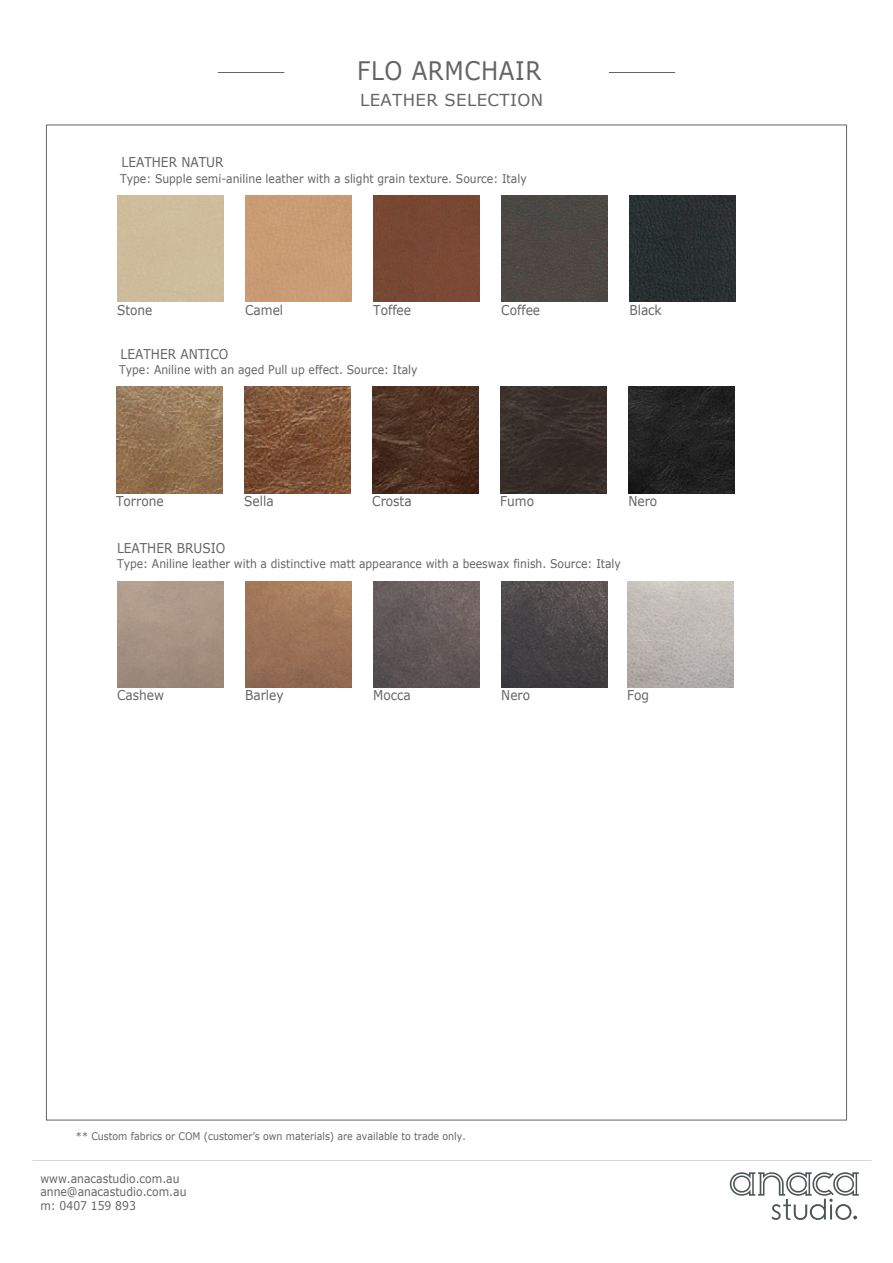
<style>
.page{position:relative;width:893px;height:1263px;background:#fff}
.page>*{position:absolute;margin:0;border:0;box-sizing:border-box;transform-origin:0 0}
.t1{font:25.5px "Verdana";letter-spacing:.025em;color:#636466;scale:.9 1}
.t2{font:16.5px "Verdana";letter-spacing:.025em;color:#636466}
.t3{font:13.5px "Verdana";color:#636466;scale:.9 1}
.t4{font:12px/13.5px "Verdana";color:#636466;scale:.9 1}
.t5{font:10.5px "Verdana";color:#636466;scale:.9 1}
</style>
<div class="page">
<svg style="left:730px;top:1172px;width:129px;height:48px"></svg>
<hr style="left:609px;top:72px;width:66px;height:1px;background:#636466">
<hr style="left:218px;top:72px;width:66px;height:1px;background:#636466">
<div style="left:373px;top:195px;width:106px;height:107px;background:#784833"></div>
<div style="left:501px;top:195px;width:107px;height:107px;background:#4d4744"></div>
<img style="left:629px;top:195px;width:107px;height:107px">
<img style="left:245px;top:581px;width:106px;height:106px">
<img style="left:373px;top:581px;width:106px;height:106px">
<img style="left:501px;top:581px;width:107px;height:106px">
<img style="left:627px;top:581px;width:107px;height:106px">
<img style="left:244px;top:387px;width:106px;height:106px">
<img style="left:372px;top:387px;width:107px;height:106px">
<img style="left:500px;top:387px;width:107px;height:106px">
<img style="left:628px;top:387px;width:107px;height:106px">
<img style="left:116px;top:387px;width:106px;height:106px">
<h1 class="t1" style="left:357px;top:55px;width:206px">FLO ARMCHAIR</h1>
<h2 class="t2" style="left:360px;top:89px;width:185px">LEATHER SELECTION</h2>
<p class="t3" style="left:122px;top:153px;width:115px">LEATHER NATUR</p>
<p class="t4" style="left:120px;top:172px;width:453px">Type: Supple semi-aniline leather with a slight grain texture. Source: Italy</p>
<p class="t3" style="left:117px;top:301px;width:41px">Stone</p>
<p class="t3" style="left:245px;top:301px;width:44px">Camel</p>
<p class="t3" style="left:373px;top:301px;width:44px">Toffee</p>
<p class="t3" style="left:501px;top:301px;width:45px">Coffee</p>
<p class="t3" style="left:629px;top:301px;width:38px">Black</p>
<p class="t3" style="left:121px;top:345px;width:121px">LEATHER ANTICO</p>
<p class="t4" style="left:119px;top:363px;width:333px">Type: Aniline with an aged Pull up effect. Source: Italy</p>
<p class="t3" style="left:116px;top:493px;width:54px">Torrone</p>
<p class="t3" style="left:244px;top:493px;width:34px">Sella</p>
<p class="t3" style="left:372px;top:493px;width:45px">Crosta</p>
<p class="t3" style="left:500px;top:493px;width:39px">Fumo</p>
<p class="t3" style="left:628px;top:493px;width:34px">Nero</p>
<p class="t3" style="left:117px;top:539px;width:122px">LEATHER BRUSIO</p>
<p class="t4" style="left:117px;top:557px;width:561px">Type: Aniline leather with a distinctive matt appearance with a beeswax finish. Source: Italy</p>
<p class="t3" style="left:117px;top:687px;width:54px">Cashew</p>
<p class="t3" style="left:245px;top:687px;width:44px">Barley</p>
<p class="t3" style="left:373px;top:687px;width:43px">Mocca</p>
<p class="t3" style="left:501px;top:687px;width:34px">Nero</p>
<p class="t3" style="left:627px;top:687px;width:26px">Fog</p>
<p class="t5" style="left:76px;top:1129px;width:435px">** Custom fabrics or COM (customer’s own materials) are available to trade only.</p>
<p class="t4" style="left:40px;top:1172px;width:164px">www.anacastudio.com.au anne@anacastudio.com.au m: 0407 159 893</p>
</div>
